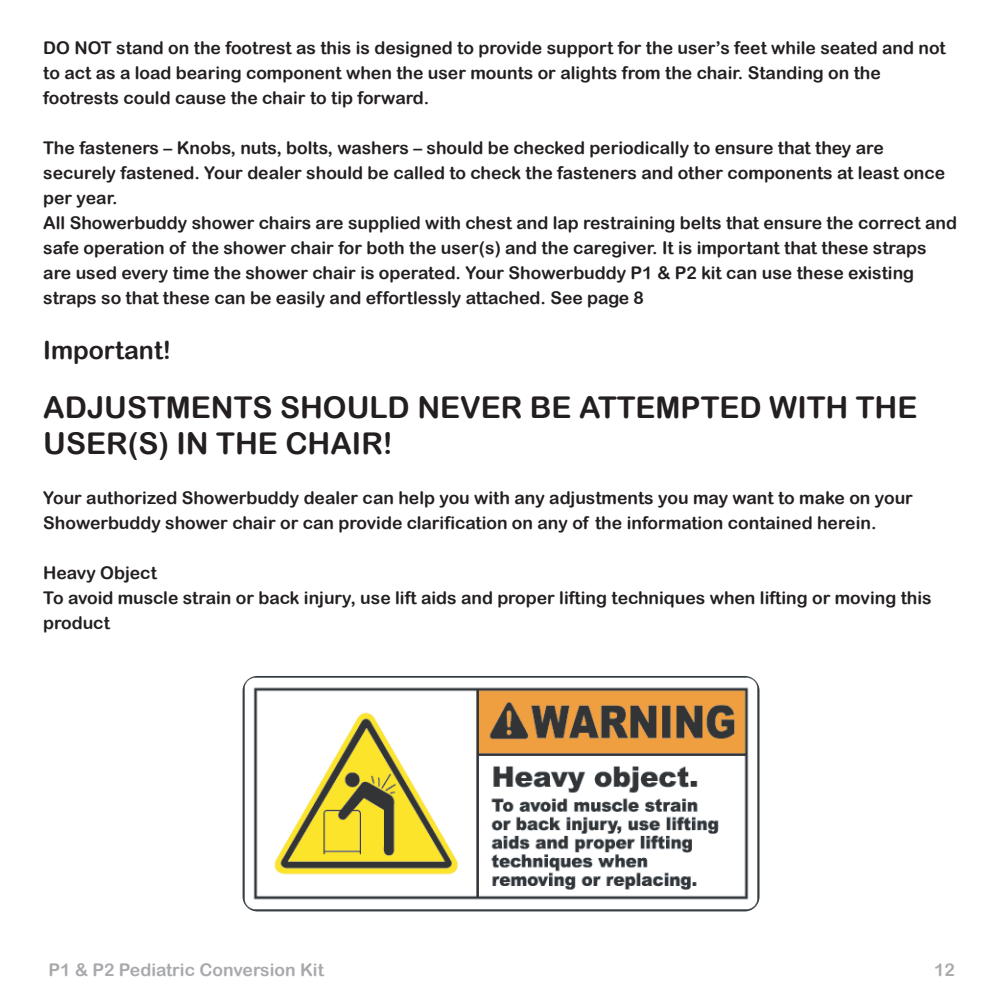
<style>
.page{position:relative;width:993px;height:993px;background:#fff}
.page>*{position:absolute;margin:0;border:0;box-sizing:border-box;transform-origin:0 0}
.t1{font:30px/36px "Arial Rounded MT Bold";color:#231f20}
.t2{font:25px "Arial Rounded MT Bold";color:#231f20}
.t3{font:17.5px/25px "Arial Rounded MT Bold";color:#231f20}
.t4{font:17.5px "Arial Rounded MT Bold";color:#a8a9ad}
</style>
<div class="page">
<img style="left:242px;top:676px;width:517px;height:235px">
<p class="t3" style="left:43px;top:35px;width:903px">DO NOT stand on the footrest as this is designed to provide support for the user’s feet while seated and not to act as a load bearing component when the user mounts or alights from the chair. Standing on the footrests could cause the chair to tip forward.</p>
<p class="t3" style="left:43px;top:135px;width:915px">The fasteners – Knobs, nuts, bolts, washers – should be checked periodically to ensure that they are securely fastened. Your dealer should be called to check the fasteners and other components at least once per year.<br>All Showerbuddy shower chairs are supplied with chest and lap restraining belts that ensure the correct and safe operation of the shower chair for both the user(s) and the caregiver. It is important that these straps are used every time the shower chair is operated. Your Showerbuddy P1 &amp; P2 kit can use these existing straps so that these can be easily and effortlessly attached. See page 8</p>
<h2 class="t2" style="left:43px;top:335px;width:129px">Important!</h2>
<h1 class="t1" style="left:43px;top:388px;width:875px">ADJUSTMENTS SHOULD NEVER BE ATTEMPTED WITH THE<br>USER(S) IN THE CHAIR!</h1>
<p class="t3" style="left:43px;top:484px;width:870px">Your authorized Showerbuddy dealer can help you with any adjustments you may want to make on your<br>Showerbuddy shower chair or can provide clarification on any of the information contained herein.</p>
<p class="t3" style="left:43px;top:559px;width:889px">Heavy Object<br>To avoid muscle strain or back injury, use lift aids and proper lifting techniques when lifting or moving this product</p>
<p class="t4" style="left:48px;top:959px;width:277px">P1 &amp; P2 Pediatric Conversion Kit</p>
<p class="t4" style="left:933px;top:958px;width:22px">12</p>
</div>
